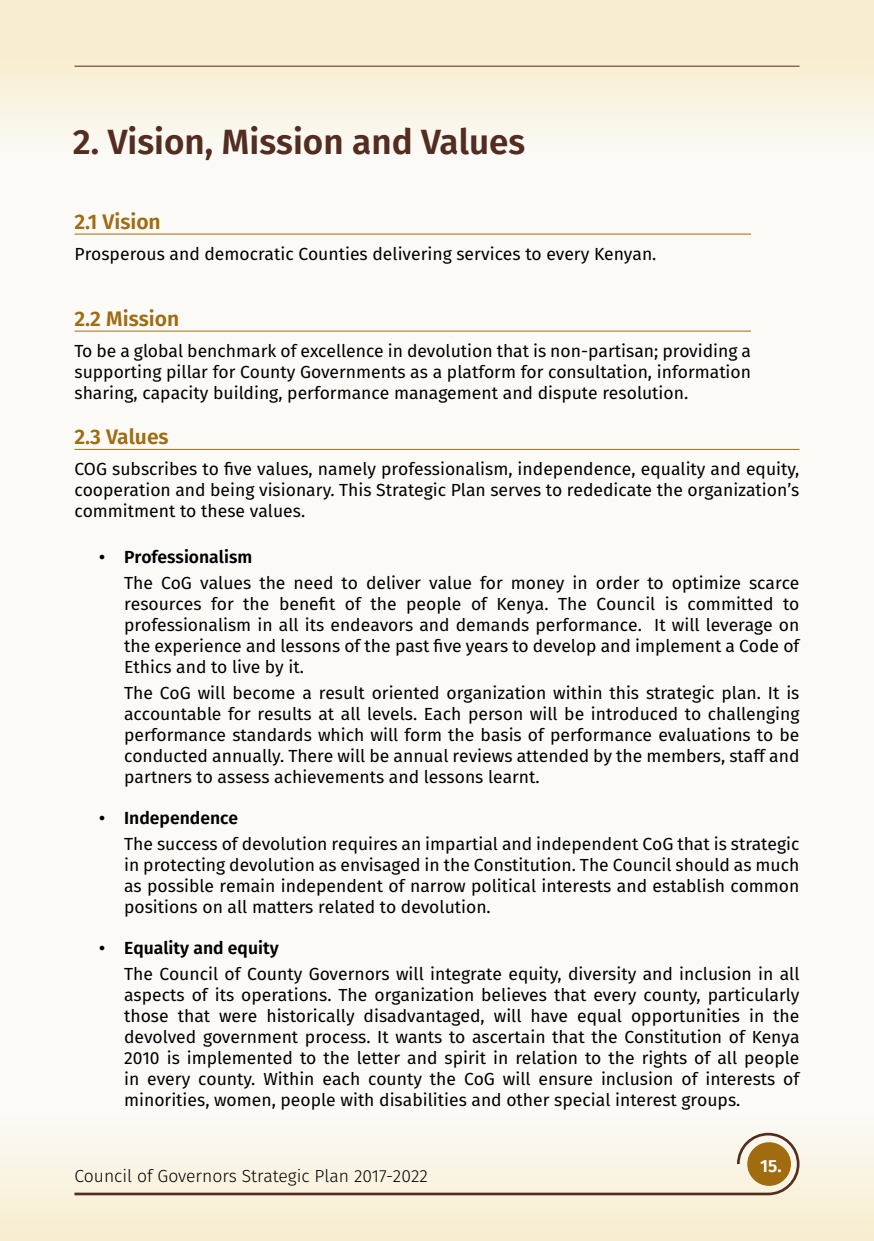
<style>
.page{position:relative;width:874px;height:1241px;background:#fff}
.page>*{position:absolute;margin:0;border:0;box-sizing:border-box;transform-origin:0 0}
.t1{font:600 35px "Fira Sans";color:#532d20}
.t2{font:600 21px "Fira Sans";color:#a16c10}
.t3{font:17.5px/21px "Fira Sans";color:#000;text-align:justify}
.t4{font:600 17.5px "Fira Sans";color:#000}
.t5{font:300 17.5px "Fira Sans";color:#000}
.t6{font:600 17.5px "Fira Sans";color:#fff}
</style>
<div class="page">
<div style="left:0;top:0;width:873px;height:1240px;background:#fbfaf7"></div>
<div style="left:0;top:0;width:873px;height:174px;background:linear-gradient(to bottom,#f7eac4,#fbfaf8)"></div>
<div style="left:0;top:1086px;width:873px;height:154px;background:linear-gradient(to bottom,#fbfcfd,#f8eecf)"></div>
<svg style="left:72px;top:1131px;width:728px;height:65px"></svg>
<div style="left:746px;top:1141px;width:44px;height:44px;background:#a16c10;border-radius:50%"></div>
<hr style="left:74px;top:66px;width:725px;height:1px;background:#532d20">
<hr style="left:74px;top:449px;width:725px;height:1px;background:#a16c10">
<hr style="left:74px;top:234px;width:676px;height:1px;background:#a16c10">
<hr style="left:74px;top:331px;width:676px;height:1px;background:#a16c10">
<h1 class="t1" style="left:73px;top:113px;width:454px">2. Vision, Mission and Values</h1>
<p class="t2" style="left:74px;top:204px;width:88px">2.1 Vision</p>
<p class="t3" style="left:74px;top:243px;width:583px">Prosperous and democratic Counties delivering services to every Kenyan.</p>
<p class="t2" style="left:74px;top:301px;width:106px">2.2 Mission</p>
<p class="t3" style="left:74px;top:340px;width:677px">To be a global benchmark of excellence in devolution that is non-partisan; providing a supporting pillar for County Governments as a platform for consultation, information sharing, capacity building, performance management and dispute resolution.</p>
<p class="t2" style="left:74px;top:419px;width:96px">2.3 Values</p>
<p class="t3" style="left:74px;top:458px;width:726px">COG subscribes to five values, namely professionalism, independence, equality and equity, cooperation and being visionary. This Strategic Plan serves to rededicate the organization’s commitment to these values.</p>
<p class="t4" style="left:99px;top:542px;width:154px">• Professionalism</p>
<p class="t3" style="left:124px;top:572px;width:676px">The CoG values the need to deliver value for money in order to optimize scarce resources for the benefit of the people of Kenya. The Council is committed to professionalism in all its endeavors and demands performance. It will leverage on the experience and lessons of the past five years to develop and implement a Code of Ethics and to live by it.</p>
<p class="t3" style="left:124px;top:681px;width:676px">The CoG will become a result oriented organization within this strategic plan. It is accountable for results at all levels. Each person will be introduced to challenging performance standards which will form the basis of performance evaluations to be conducted annually. There will be annual reviews attended by the members, staff and partners to assess achievements and lessons learnt.</p>
<p class="t4" style="left:99px;top:803px;width:140px">• Independence</p>
<p class="t3" style="left:124px;top:832px;width:676px">The success of devolution requires an impartial and independent CoG that is strategic in protecting devolution as envisaged in the Constitution. The Council should as much as possible remain independent of narrow political interests and establish common positions on all matters related to devolution.</p>
<p class="t4" style="left:99px;top:933px;width:181px">• Equality and equity</p>
<p class="t3" style="left:124px;top:962px;width:676px">The Council of County Governors will integrate equity, diversity and inclusion in all aspects of its operations. The organization believes that every county, particularly those that were historically disadvantaged, will have equal opportunities in the devolved government process. It wants to ascertain that the Constitution of Kenya 2010 is implemented to the letter and spirit in relation to the rights of all people in every county. Within each county the CoG will ensure inclusion of interests of minorities, women, people with disabilities and other special interest groups.</p>
<p class="t5" style="left:74px;top:1163px;width:354px">Council of Governors Strategic Plan 2017-2022</p>
<p class="t6" style="left:759px;top:1151px;width:23px">15.</p>
</div>
